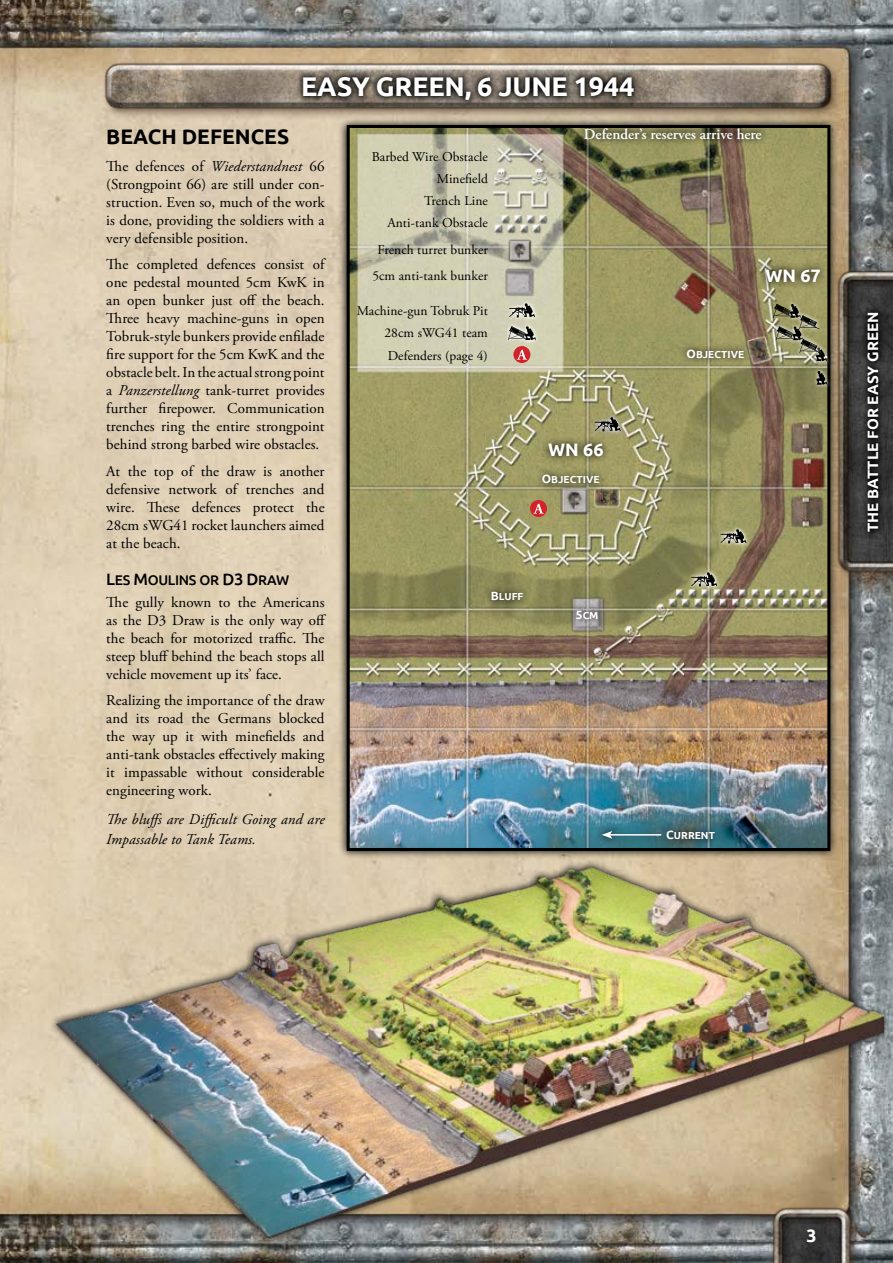
<style>
.page{position:relative;width:893px;height:1263px;background:#fff}
.page>*{position:absolute;margin:0;border:0;box-sizing:border-box;transform-origin:0 0}
.t1{font:700 27px "Ubuntu";letter-spacing:-.01em;color:#fff}
.t2{font:21px "Ubuntu Bold SC850";color:#000}
.t3{font:700 18px "Ubuntu";color:#fff}
.t4{font:15px/18px "Adobe Garamond Pro";letter-spacing:.005em;color:#000;text-align:justify}
.t5{font:italic 15px/19.8px "Adobe Garamond Pro";letter-spacing:.01em;color:#000}
.t6{font:600 15px "Adobe Garamond Pro";color:#fff}
.t7{font:700 15px "Ubuntu";letter-spacing:.005em;color:#fff}
.t8{font:14.1px "Ubuntu Medium SC850";letter-spacing:-.025em;color:#000}
.t9{font:13.5px/22px "Adobe Garamond Pro";letter-spacing:.005em;color:#000;text-align:right}
.t10{font:10.2px "Ubuntu Bold SC850";color:#fff}
.s1{font-style:italic}
.s2{font-size:16.5px}
.s3{font-size:12px}
</style>
<div class="page">
<img style="left:0;top:0;width:893px;height:1263px">
<svg style="left:338px;top:159px;width:501px;height:693px;background:#726a59"></svg>
<img style="left:351px;top:159px;width:475px;height:688px">
<svg style="left:534px;top:467px;width:73px;height:24px;background:#8a875c"></svg>
<div style="left:530px;top:500px;width:17px;height:17px;background:#d2232a;border-radius:50%"></div>
<svg style="left:533px;top:503px;width:11px;height:11px"></svg>
<svg style="left:568px;top:602px;width:38px;height:24px"></svg>
<svg style="left:513px;top:346px;width:17px;height:17px"></svg>
<svg style="left:517px;top:349px;width:10px;height:11px"></svg>
<svg style="left:505px;top:300px;width:34px;height:21px"></svg>
<svg style="left:509px;top:303px;width:26px;height:14px"></svg>
<svg style="left:716px;top:526px;width:34px;height:21px"></svg>
<svg style="left:720px;top:529px;width:26px;height:14px"></svg>
<svg style="left:687px;top:569px;width:34px;height:21px"></svg>
<svg style="left:691px;top:572px;width:26px;height:14px"></svg>
<svg style="left:624px;top:414px;width:1px;height:21px"></svg>
<svg style="left:590px;top:414px;width:34px;height:21px"></svg>
<svg style="left:595px;top:417px;width:25px;height:14px"></svg>
<svg style="left:679px;top:341px;width:73px;height:24px;background:#8a8758"></svg>
<svg style="left:483px;top:583px;width:47px;height:25px"></svg>
<svg style="left:787px;top:301px;width:18px;height:3px"></svg>
<svg style="left:771px;top:323px;width:2px;height:21px"></svg>
<svg style="left:813px;top:361px;width:5px;height:4px"></svg>
<svg style="left:773px;top:304px;width:45px;height:57px;background:#898867"></svg>
<svg style="left:813px;top:368px;width:5px;height:21px"></svg>
<svg style="left:816px;top:371px;width:2px;height:14px"></svg>
<div style="left:504px;top:322px;width:36px;height:22px;background:#d3d2b4"></div>
<div style="left:504px;top:322px;width:28px;height:22px;background:linear-gradient(to bottom,#d0ceb6,#d6d4bd)"></div>
<svg style="left:522px;top:323px;width:16px;height:21px"></svg>
<svg style="left:508px;top:326px;width:28px;height:14px"></svg>
<svg style="left:758px;top:261px;width:60px;height:29px;background:#838056"></svg>
<svg style="left:540px;top:436px;width:71px;height:28px;background:#837f52"></svg>
<svg style="left:659px;top:822px;width:63px;height:25px"></svg>
<svg style="left:594px;top:823px;width:75px;height:23px;background:#377482"></svg>
<hr style="left:610px;top:834px;width:51px;height:1px;background:#fff">
<svg style="left:602px;top:831px;width:10px;height:8px"></svg>
<img style="left:54px;top:852px;width:829px;height:411px">
<img style="left:21px;top:0;width:872px;height:159px">
<img style="left:818px;top:253px;width:75px;height:332px">
<svg style="left:861px;top:306px;width:24px;height:233px;background:#242424"></svg>
<img style="left:753px;top:1191px;width:128px;height:72px">
<div style="left:800px;top:1222px;width:23px;height:26px;background:#353434"></div>
<svg style="left:297px;top:70px;width:344px;height:37px;background:#534d45"></svg>
<h1 class="t1" style="left:301px;top:70px;width:335px">EASY GREEN, 6 JUNE 1944</h1>
<h2 class="t2" style="left:106px;top:124px;width:29px">BEAC</h2>
<h2 class="t2" style="left:161px;top:124px;width:50px">H DEFENCES</h2>
<p class="t4" style="left:106px;top:158px;width:220px">The defences of <span class="s1">Wiederstandnest</span> 66 (Strongpoint 66) are still under con&shy;struction. Even so, much of the work is done, providing the soldiers with a very defensible position.</p>
<p class="t4" style="left:106px;top:256px;width:220px">The completed defences consist of one pedestal mounted 5cm KwK in an open bunker just off the beach.<br>Three heavy machine-guns in open Tobruk-style bunkers provide enfilade fire support for the 5cm KwK and the obstacle belt. In the actual strong point a <span class="s1">Panzerstellung</span> tank-turret provides further firepower. Communication trenches ring the entire strongpoint behind strong barbed wire obstacles.</p>
<p class="t4" style="left:106px;top:463px;width:220px">At the top of the draw is another defensive network of trenches and wire. These defences protect the 28cm sWG41 rocket launchers aimed at the beach.</p>
<p class="t8" style="left:106px;top:571px;width:184px"><span class="s2">L</span>ES <span class="s2">M</span>OULINS OR <span class="s2">D3 D</span>RAW</p>
<p class="t4" style="left:106px;top:594px;width:221px">The gully known to the Americans as the D3 Draw is the only way off the beach for motorized traffic. The steep bluff behind the beach stops all vehicle movement up its’ face.</p>
<p class="t4" style="left:106px;top:692px;width:220px">Realizing the importance of the draw and its road the Germans blocked the way up it with minefields and anti-tank obstacles effectively making it impassable without considerable engineering work.</p>
<p class="t5" style="left:106px;top:809px;width:220px">The bluffs are Difficult Going and are<br>Impassable to Tank Teams.</p>
<p class="t9" style="left:372px;top:147px;width:118px">Barbed Wire Obstacle<br>Minefield<br>Trench Line<br>Anti-tank Obstacle</p>
<p class="t9" style="left:372px;top:237px;width:117px;line-height:26.2px;text-align:center">French turret bunker<br>5cm anti-tank bunker</p>
<p class="t9" style="left:384px;top:301px;width:105px;text-align:justify;text-indent:-28px">Machine-gun Tobruk Pit 28cm sWG41 team Defenders (page 4)</p>
<p class="t6" style="left:584px;top:126px;width:179px">Defender’s reserves arrive here</p>
<p class="t3" style="left:548px;top:439px;width:57px">WN 66</p>
<p class="t10" style="left:542px;top:474px;width:59px"><span class="s3">O</span>BJECTIVE</p>
<p class="t3" style="left:765px;top:265px;width:57px">WN 67</p>
<p class="t10" style="left:687px;top:348px;width:59px"><span class="s3">O</span>BJECTIVE</p>
<p class="t10" style="left:491px;top:591px;width:34px"><span class="s3">B</span>LUFF</p>
<p class="t10" style="left:576px;top:609px;width:24px"><span class="s3">5</span>CM</p>
<p class="t10" style="left:666px;top:829px;width:50px"><span class="s3">C</span>URRENT</p>
<p class="t7" style="left:864px;top:532px;width:222px;rotate:-90deg">THE BATTLE FOR EASY GREEN</p>
<p class="t3" style="left:806px;top:1224px;width:12px">3</p>
</div>
